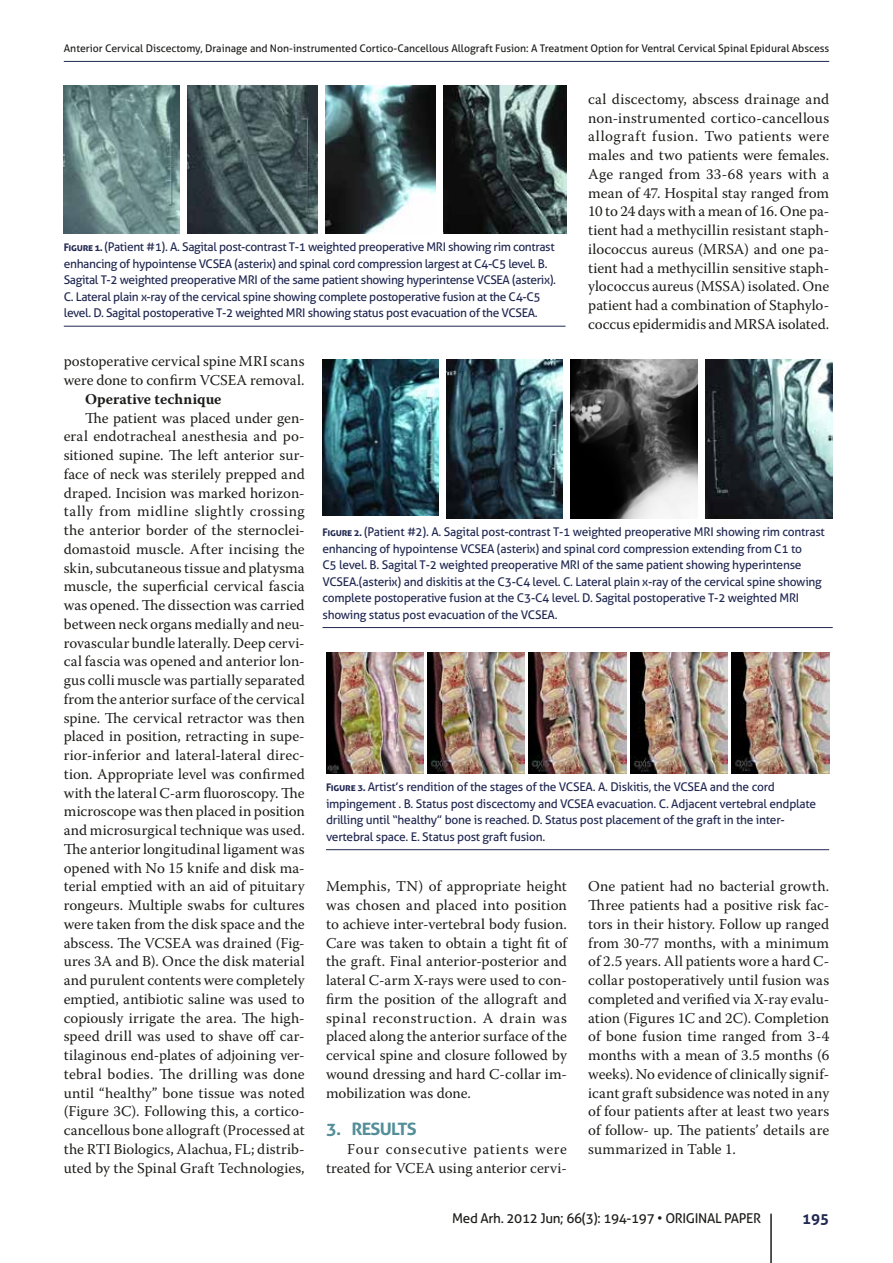
<style>
.page{position:relative;width:893px;height:1263px;background:#fff}
.page>*{position:absolute;margin:0;border:0;box-sizing:border-box;transform-origin:0 0}
.t1{font:700 17.1px "Aller";color:#548e98;scale:1.05 1}
.t2{font:15px/18.8px "Warnock Pro";letter-spacing:.005em;color:#1d1d1b;text-align:justify}
.t3{font:15px/18.8px "Warnock Pro";letter-spacing:.03em;color:#1d1d1b;text-align:right}
.t4{font:700 15px "Warnock Pro";letter-spacing:.005em;color:#1d1d1b}
.t5{font:700 15px "Aller";color:#212851}
.t6{font:13.5px "Aller";letter-spacing:-.025em;color:#1d1d1b}
.t7{font:12px/16.5px "Aller";letter-spacing:-.02em;color:#212851}
.t8{font:10.5px "Aller";color:#1d1d1b}
.s1{font-weight:700;font-size:10.5px}
</style>
<div class="page">
<hr style="left:770px;top:1214px;width:2px;height:49px;background:#1d1d1b">
<hr style="left:64px;top:61px;width:765px;height:1px;background:#212851">
<img style="left:64px;top:85px;width:116px;height:148px">
<img style="left:188px;top:85px;width:130px;height:148px">
<img style="left:326px;top:85px;width:109px;height:148px">
<img style="left:443px;top:85px;width:124px;height:149px">
<hr style="left:64px;top:326px;width:502px;height:1px;background:#212851">
<img style="left:322px;top:360px;width:116px;height:156px">
<img style="left:447px;top:360px;width:115px;height:159px">
<img style="left:571px;top:360px;width:126px;height:159px">
<img style="left:706px;top:360px;width:126px;height:159px">
<hr style="left:322px;top:627px;width:511px;height:1px;background:#212851">
<img style="left:326px;top:652px;width:97px;height:122px">
<img style="left:427px;top:652px;width:98px;height:122px">
<img style="left:529px;top:652px;width:97px;height:122px">
<img style="left:630px;top:652px;width:98px;height:122px">
<img style="left:732px;top:652px;width:97px;height:122px">
<hr style="left:326px;top:849px;width:503px;height:1px;background:#212851">
<p class="t8" style="left:64px;top:42px;width:767px">Anterior Cervical Discectomy, Drainage and Non-instrumented Cortico-Cancellous Allograft Fusion: A Treatment Option for Ventral Cervical Spinal Epidural Abscess</p>
<p class="t7" style="left:64px;top:239px;width:494px"><span class="s1">Figure 1.</span> (Patient #1). A. Sagital post-contrast T-1 weighted preoperative MRI showing rim contrast enhancing of hypointense VCSEA (asterix) and spinal cord compression largest at C4-C5 level. B.<br>Sagital T-2 weighted preoperative MRI of the same patient showing hyperintense VCSEA (asterix).<br>C. Lateral plain x-ray of the cervical spine showing complete postoperative fusion at the C4-C5 level. D. Sagital postoperative T-2 weighted MRI showing status post evacuation of the VCSEA.</p>
<p class="t2" style="left:588px;top:89px;width:242px">cal discectomy, abscess drainage and non-instrumented cortico-cancellous allograft fusion. Two patients were males and two patients were females.<br>Age ranged from 33-68 years with a mean of 47. Hospital stay ranged from 10 to 24 days with a mean of 16. One pa&shy;tient had a methycillin resistant staph&shy;ilococcus aureus (MRSA) and one pa&shy;tient had a methycillin sensitive staph&shy;ylococcus aureus (MSSA) isolated. One patient had a combination of Staphylo&shy;coccus epidermidis and MRSA isolated.</p>
<p class="t2" style="left:64px;top:352px;width:242px">postoperative cervical spine MRI scans were done to confirm VCSEA removal.</p>
<p class="t4" style="left:85px;top:390px;width:138px">Operative technique</p>
<p class="t2" style="left:64px;top:408px;width:242px;text-indent:21px">The patient was placed under gen&shy;eral endotracheal anesthesia and po&shy;sitioned supine. The left anterior sur&shy;face of neck was sterilely prepped and draped. Incision was marked horizon&shy;tally from midline slightly crossing the anterior border of the sternoclei&shy;domastoid muscle. After incising the skin, subcutaneous tissue and platysma muscle, the superficial cervical fascia was opened. The dissection was carried between neck organs medially and neu&shy;rovascular bundle laterally. Deep cervi&shy;cal fascia was opened and anterior lon&shy;gus colli muscle was partially separated from the anterior surface of the cervical spine. The cervical retractor was then placed in position, retracting in supe&shy;rior-inferior and lateral-lateral direc&shy;tion. Appropriate level was confirmed with the lateral C-arm fluoroscopy. The microscope was then placed in position and microsurgical technique was used.<br>The anterior longitudinal ligament was opened with No 15 knife and disk ma&shy;terial emptied with an aid of pituitary rongeurs. Multiple swabs for cultures were taken from the disk space and the abscess. The VCSEA was drained (Fig&shy;ures 3A and B). Once the disk material and purulent contents were completely emptied, antibiotic saline was used to copiously irrigate the area. The high&shy;speed drill was used to shave off car&shy;tilaginous end-plates of adjoining ver&shy;tebral bodies. The drilling was done until “healthy” bone tissue was noted (Figure 3C). Following this, a cortico&shy;cancellous bone allograft (Processed at the RTI Biologics, Alachua, FL; distrib&shy;uted by the Spinal Graft Technologies,</p>
<p class="t7" style="left:322px;top:524px;width:504px"><span class="s1">Figure 2.</span> (Patient #2). A. Sagital post-contrast T-1 weighted preoperative MRI showing rim contrast enhancing of hypointense VCSEA (asterix) and spinal cord compression extending from C1 to<br>C5 level. B. Sagital T-2 weighted preoperative MRI of the same patient showing hyperintense VCSEA.(asterix) and diskitis at the C3-C4 level. C. Lateral plain x-ray of the cervical spine showing complete postoperative fusion at the C3-C4 level. D. Sagital postoperative T-2 weighted MRI showing status post evacuation of the VCSEA.</p>
<p class="t7" style="left:326px;top:779px;width:492px"><span class="s1">Figure 3.</span> Artist’s rendition of the stages of the VCSEA. A. Diskitis, the VCSEA and the cord impingement . B. Status post discectomy and VCSEA evacuation. C. Adjacent vertebral endplate drilling until “healthy” bone is reached. D. Status post placement of the graft in the inter&shy;vertebral space. E. Status post graft fusion.</p>
<p class="t2" style="left:326px;top:877px;width:242px">Memphis, TN) of appropriate height was chosen and placed into position to achieve inter-vertebral body fusion.<br>Care was taken to obtain a tight fit of the graft. Final anterior-posterior and lateral C-arm X-rays were used to con&shy;firm the position of the allograft and spinal reconstruction. A drain was placed along the anterior surface of the cervical spine and closure followed by wound dressing and hard C-collar im&shy;mobilization was done.</p>
<p class="t1" style="left:326px;top:1118px;width:87px">3. RESULTS</p>
<p class="t3" style="left:326px;top:1139px;width:242px">Four consecutive patients were treated for VCEA using anterior cervi-</p>
<p class="t2" style="left:588px;top:877px;width:242px">One patient had no bacterial growth.<br>Three patients had a positive risk fac&shy;tors in their history. Follow up ranged from 30-77 months, with a minimum of 2.5 years. All patients wore a hard C&shy;collar postoperatively until fusion was completed and verified via X-ray evalu&shy;ation (Figures 1C and 2C). Completion of bone fusion time ranged from 3-4 months with a mean of 3.5 months (6 weeks). No evidence of clinically signif&shy;icant graft subsidence was noted in any of four patients after at least two years of follow- up. The patients’ details are summarized in Table 1.</p>
<p class="t6" style="left:452px;top:1210px;width:231px">Med Arh. 2012 Jun; 66(3): 194-197 • Original</p>
<p class="t6" style="left:724px;top:1210px;width:9px">paper</p>
<p class="t5" style="left:802px;top:1210px;width:28px">195</p>
</div>
